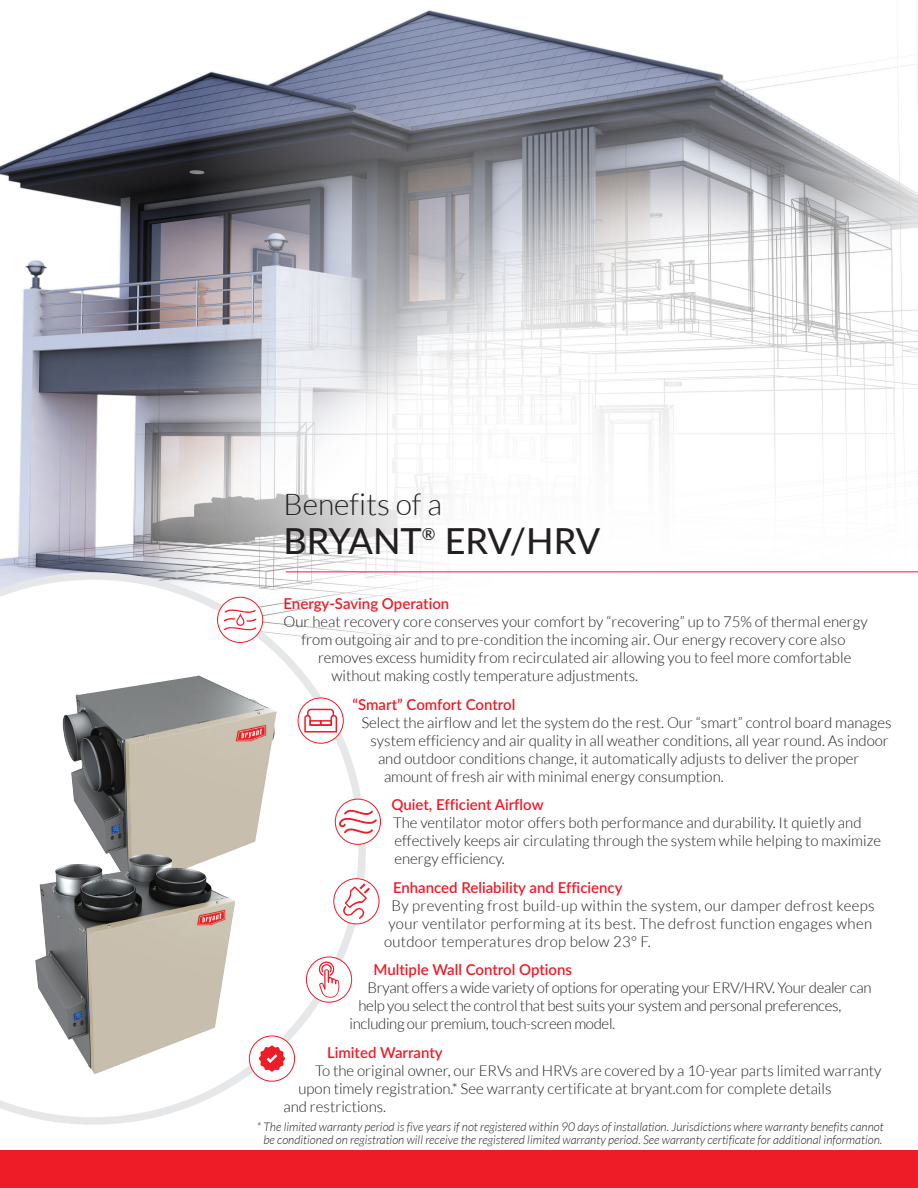
<style>
.page{position:relative;width:918px;height:1188px;background:#fff}
.page>*{position:absolute;margin:0;border:0;box-sizing:border-box;transform-origin:0 0}
.Paragraph_Style_1{font:500 36px "Lato";color:#231f20}
.Paragraph_Style_1-2{font:300 30px "Lato";color:#231f20}
.Bullets{font:300 15px/18px "Lato";color:#231f20}
.Bullets-2{font:300 15px "Lato";letter-spacing:-.02em;color:#231f20}
.Bullets-3{font:300 15px "Lato";letter-spacing:.02em;color:#231f20}
.Bullets-4{font:600 15px "Lato";color:#ee1c27}
.t1{font:italic 300 12px/13.5px "Lato";color:#231f20;text-align:center}
</style>
<div class="page">
<img style="left:513px;top:28px;width:405px;height:544px">
<img style="left:0;top:10px;width:513px;height:638px">
<svg style="left:0;top:572px;width:366px;height:553px"></svg>
<hr style="left:286px;top:572px;width:632px;height:1px;background:#ee1c27">
<div style="left:0;top:1151px;width:918px;height:37px;background:#ee1c27"></div>
<div style="left:306px;top:957px;width:46px;height:45px;background:#fff;border-radius:50%"></div>
<svg style="left:319px;top:961px;width:20px;height:37px"></svg>
<div style="left:306px;top:957px;width:46px;height:45px;border:1px solid #ee1c27;border-radius:50%"></div>
<div style="left:218px;top:597px;width:45px;height:45px;background:#fff;border-radius:50%"></div>
<svg style="left:224px;top:609px;width:32px;height:21px"></svg>
<div style="left:217px;top:597px;width:46px;height:46px;border:1px solid #ee1c27;border-radius:50%"></div>
<svg style="left:298px;top:698px;width:45px;height:45px"></svg>
<svg style="left:304px;top:709px;width:33px;height:24px"></svg>
<div style="left:298px;top:698px;width:46px;height:45px;border:1px solid #ee1c27;border-radius:50%"></div>
<div style="left:335px;top:799px;width:46px;height:45px;background:#fff;border-radius:50%"></div>
<svg style="left:339px;top:810px;width:38px;height:24px"></svg>
<div style="left:335px;top:799px;width:46px;height:46px;border:1px solid #ee1c27;border-radius:50%"></div>
<div style="left:334px;top:879px;width:45px;height:45px;background:#fff;border-radius:50%"></div>
<svg style="left:343px;top:884px;width:27px;height:35px"></svg>
<div style="left:334px;top:878px;width:45px;height:46px;border:1px solid #ee1c27;border-radius:50%"></div>
<div style="left:249px;top:1036px;width:46px;height:45px;background:#fff;border-radius:50%"></div>
<svg style="left:259px;top:1045px;width:26px;height:27px"></svg>
<div style="left:249px;top:1036px;width:46px;height:45px;border:1px solid #ee1c27;border-radius:50%"></div>
<img style="left:61px;top:676px;width:216px;height:213px">
<img style="left:35px;top:854px;width:200px;height:220px">
<p class="Paragraph_Style_1-2" style="left:284px;top:488px;width:160px">Benefits of a</p>
<p class="Paragraph_Style_1" style="left:284px;top:515px;width:318px">BRYANT<sup>®</sup> ERV/HRV</p>
<p class="Bullets-4" style="left:284px;top:593px;width:167px">Energy-Saving Operation</p>
<p class="Bullets" style="left:284px;top:613px;width:586px">Our heat recovery core conserves your comfort by “recovering” up to 75% of thermal energy</p>
<p class="Bullets" style="left:302px;top:631px;width:545px">from outgoing air and to pre-condition the incoming air. Our energy recovery core also</p>
<p class="Bullets" style="left:318px;top:649px;width:535px">removes excess humidity from recirculated air allowing you to feel more comfortable</p>
<p class="Bullets" style="left:332px;top:667px;width:308px">without making costly temperature adjustments.</p>
<p class="Bullets-4" style="left:352px;top:693px;width:164px">“Smart” Comfort Control</p>
<p class="Bullets" style="left:362px;top:713px;width:532px">Select the airflow and let the system do the rest. Our “smart” control board manages</p>
<p class="Bullets" style="left:370px;top:731px;width:520px">system efficiency and air quality in all weather conditions, all year round. As indoor</p>
<p class="Bullets" style="left:378px;top:749px;width:483px">and outdoor conditions change, it automatically adjusts to deliver the proper</p>
<p class="Bullets" style="left:384px;top:767px;width:341px">amount of fresh air with minimal energy consumption.</p>
<p class="Bullets-4" style="left:392px;top:794px;width:154px">Quiet, Efficient Airflow</p>
<p class="Bullets" style="left:393px;top:814px;width:490px">The ventilator motor offers both performance and durability. It quietly and effectively keeps air circulating through the system while helping to maximize energy efficiency.</p>
<p class="Bullets-4" style="left:393px;top:876px;width:231px">Enhanced Reliability and Efficiency</p>
<p class="Bullets-3" style="left:392px;top:897px;width:485px">By preventing frost build-up within the system, our damper defrost keeps</p>
<p class="Bullets-3" style="left:388px;top:915px;width:485px">your ventilator performing at its best. The defrost function engages when</p>
<p class="Bullets-3" style="left:384px;top:933px;width:268px">outdoor temperatures drop below 23° F.</p>
<p class="Bullets-4" style="left:374px;top:959px;width:200px">Multiple Wall Control Options</p>
<p class="Bullets-2" style="left:368px;top:980px;width:506px">Bryant offers a wide variety of options for operating your ERV/HRV. Your dealer can</p>
<p class="Bullets-2" style="left:358px;top:998px;width:484px">help you select the control that best suits your system and personal preferences,</p>
<p class="Bullets-2" style="left:350px;top:1016px;width:267px">including our premium, touch-screen model.</p>
<p class="Bullets-4" style="left:327px;top:1041px;width:117px">Limited Warranty</p>
<p class="Bullets" style="left:315px;top:1061px;width:568px">To the original owner, our ERVs and HRVs are covered by a 10-year parts limited warranty</p>
<p class="Bullets" style="left:298px;top:1079px;width:535px">upon timely registration.* See warranty certificate at bryant.com for complete details</p>
<p class="Bullets" style="left:284px;top:1097px;width:104px">and restrictions.</p>
<p class="t1" style="left:257px;top:1120px;width:629px">* The limited warranty period is five years if not registered within 90 days of installation. Jurisdictions where warranty benefits cannot be conditioned on registration will receive the registered limited warranty period. See warranty certificate for additional information.</p>
</div>
